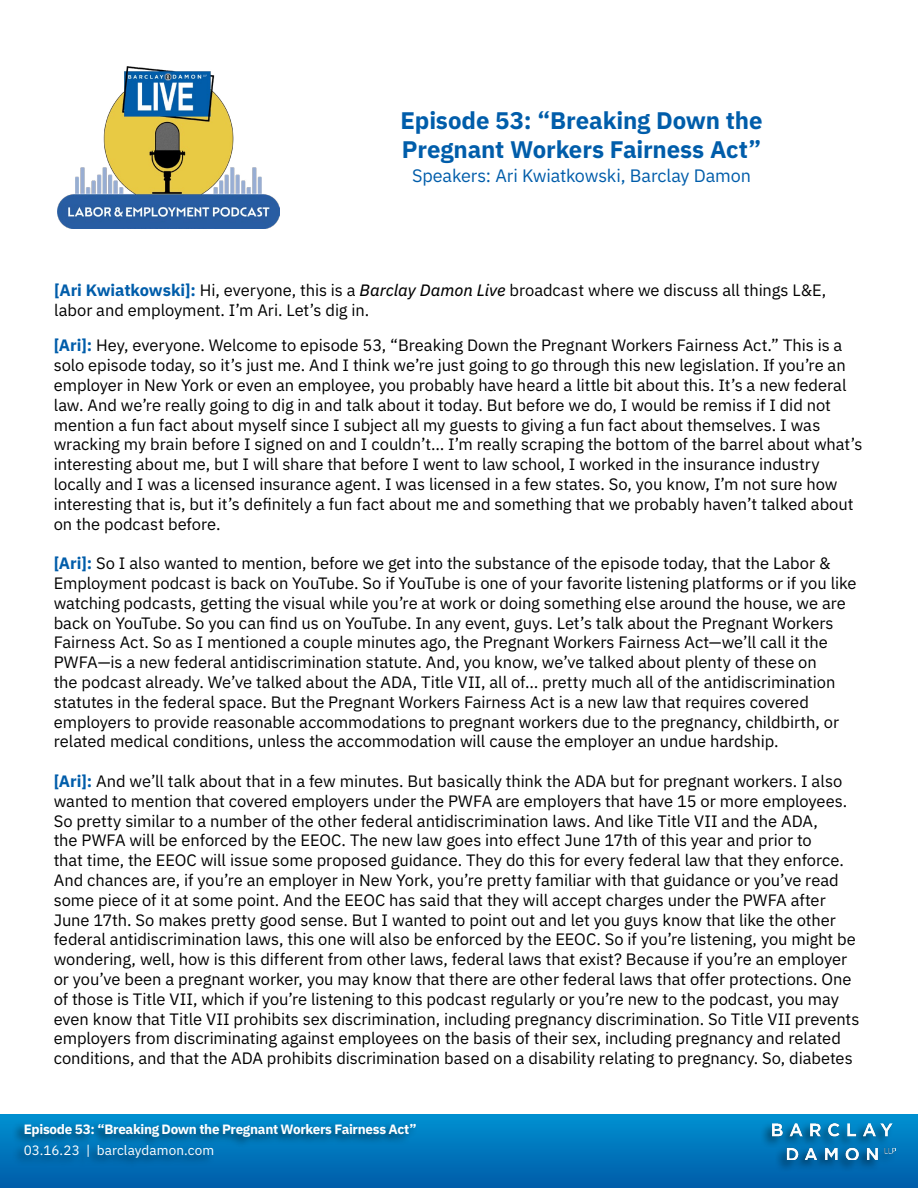
<style>
.page{position:relative;width:918px;height:1188px;background:#fff}
.page>*{position:absolute;margin:0;border:0;box-sizing:border-box;transform-origin:0 0}
.t1{font:700 24px/28.5px "IBM Plex Sans";letter-spacing:-.005em;color:#005daa}
.t2{font:18px "IBM Plex Sans";letter-spacing:-.01em;color:#005daa}
.t3{font:16.5px/19.8px "IBM Plex Sans";letter-spacing:-.005em;color:#000}
.t4{font:700 13.5px "IBM Plex Sans";letter-spacing:-.025em;color:#fff}
.t5{font:13.5px "IBM Plex Sans";letter-spacing:.005em;color:#fff}
.s1{font-weight:700;color:#005daa}
.s2{font-family:"IBM Plex Sans Text";font-style:italic}
</style>
<div class="page">
<div style="left:0;top:1114px;width:918px;height:74px;background:linear-gradient(to bottom,#0091d1,#005ca9)"></div>
<div style="left:12px;top:1121px;width:406px;height:48px;background:#000;opacity:.55"></div>
<div style="left:760px;top:1121px;width:138px;height:51px;background:#000;opacity:.55"></div>
<img style="left:772px;top:1123px;width:123px;height:37px">
<img style="left:57px;top:66px;width:223px;height:162px">
<h1 class="t1" style="left:401px;top:104px;width:364px">Episode 53: “Breaking Down the<br>Pregnant Workers Fairness Act”</h1>
<p class="t2" style="left:412px;top:161px;width:341px">Speakers: Ari Kwiatkowski, Barclay Damon</p>
<p class="t3" style="left:54px;top:279px;width:774px"><span class="s1">[Ari Kwiatkowski]:</span> Hi, everyone, this is a <span class="s2">Barclay Damon Live</span> broadcast where we discuss all things L&amp;E, labor and employment. I’m Ari. Let’s dig in.</p>
<p class="t3" style="left:54px;top:334px;width:810px"><span class="s1">[Ari]:</span> Hey, everyone. Welcome to episode 53, “Breaking Down the Pregnant Workers Fairness Act.” This is a solo episode today, so it’s just me. And I think we’re just going to go through this new legislation. If you’re an employer in New York or even an employee, you probably have heard a little bit about this. It’s a new federal law. And we’re really going to dig in and talk about it today. But before we do, I would be remiss if I did not mention a fun fact about myself since I subject all my guests to giving a fun fact about themselves. I was wracking my brain before I signed on and I couldn’t… I’m really scraping the bottom of the barrel about what’s interesting about me, but I will share that before I went to law school, I worked in the insurance industry locally and I was a licensed insurance agent. I was licensed in a few states. So, you know, I’m not sure how interesting that is, but it’s definitely a fun fact about me and something that we probably haven’t talked about on the podcast before.</p>
<p class="t3" style="left:54px;top:552px;width:804px"><span class="s1">[Ari]:</span> So I also wanted to mention, before we get into the substance of the episode today, that the Labor &amp; Employment podcast is back on YouTube. So if YouTube is one of your favorite listening platforms or if you like watching podcasts, getting the visual while you’re at work or doing something else around the house, we are back on YouTube. So you can find us on YouTube. In any event, guys. Let’s talk about the Pregnant Workers Fairness Act. So as I mentioned a couple minutes ago, the Pregnant Workers Fairness Act—we’ll call it the PWFA—is a new federal antidiscrimination statute. And, you know, we’ve talked about plenty of these on<br>the podcast already. We’ve talked about the ADA, Title VII, all of… pretty much all of the antidiscrimination statutes in the federal space. But the Pregnant Workers Fairness Act is a new law that requires covered employers to provide reasonable accommodations to pregnant workers due to the pregnancy, childbirth, or related medical conditions, unless the accommodation will cause the employer an undue hardship.</p>
<p class="t3" style="left:54px;top:770px;width:807px"><span class="s1">[Ari]:</span> And we’ll talk about that in a few minutes. But basically think the ADA but for pregnant workers. I also wanted to mention that covered employers under the PWFA are employers that have 15 or more employees.<br>So pretty similar to a number of the other federal antidiscrimination laws. And like Title VII and the ADA,<br>the PWFA will be enforced by the EEOC. The new law goes into effect June 17th of this year and prior to<br>that time, the EEOC will issue some proposed guidance. They do this for every federal law that they enforce.<br>And chances are, if you’re an employer in New York, you’re pretty familiar with that guidance or you’ve read some piece of it at some point. And the EEOC has said that they will accept charges under the PWFA after June 17th. So makes pretty good sense. But I wanted to point out and let you guys know that like the other federal antidiscrimination laws, this one will also be enforced by the EEOC. So if you’re listening, you might be wondering, well, how is this different from other laws, federal laws that exist? Because if you’re an employer or you’ve been a pregnant worker, you may know that there are other federal laws that offer protections. One of those is Title VII, which if you’re listening to this podcast regularly or you’re new to the podcast, you may even know that Title VII prohibits sex discrimination, including pregnancy discrimination. So Title VII prevents employers from discriminating against employees on the basis of their sex, including pregnancy and related conditions, and that the ADA prohibits discrimination based on a disability relating to pregnancy. So, diabetes</p>
<p class="t4" style="left:24px;top:1118px;width:394px">Episode 53: “Breaking Down the Pregnant Workers Fairness Act”</p>
<p class="t5" style="left:24px;top:1140px;width:192px">03.16.23 | barclaydamon.com</p>
</div>
